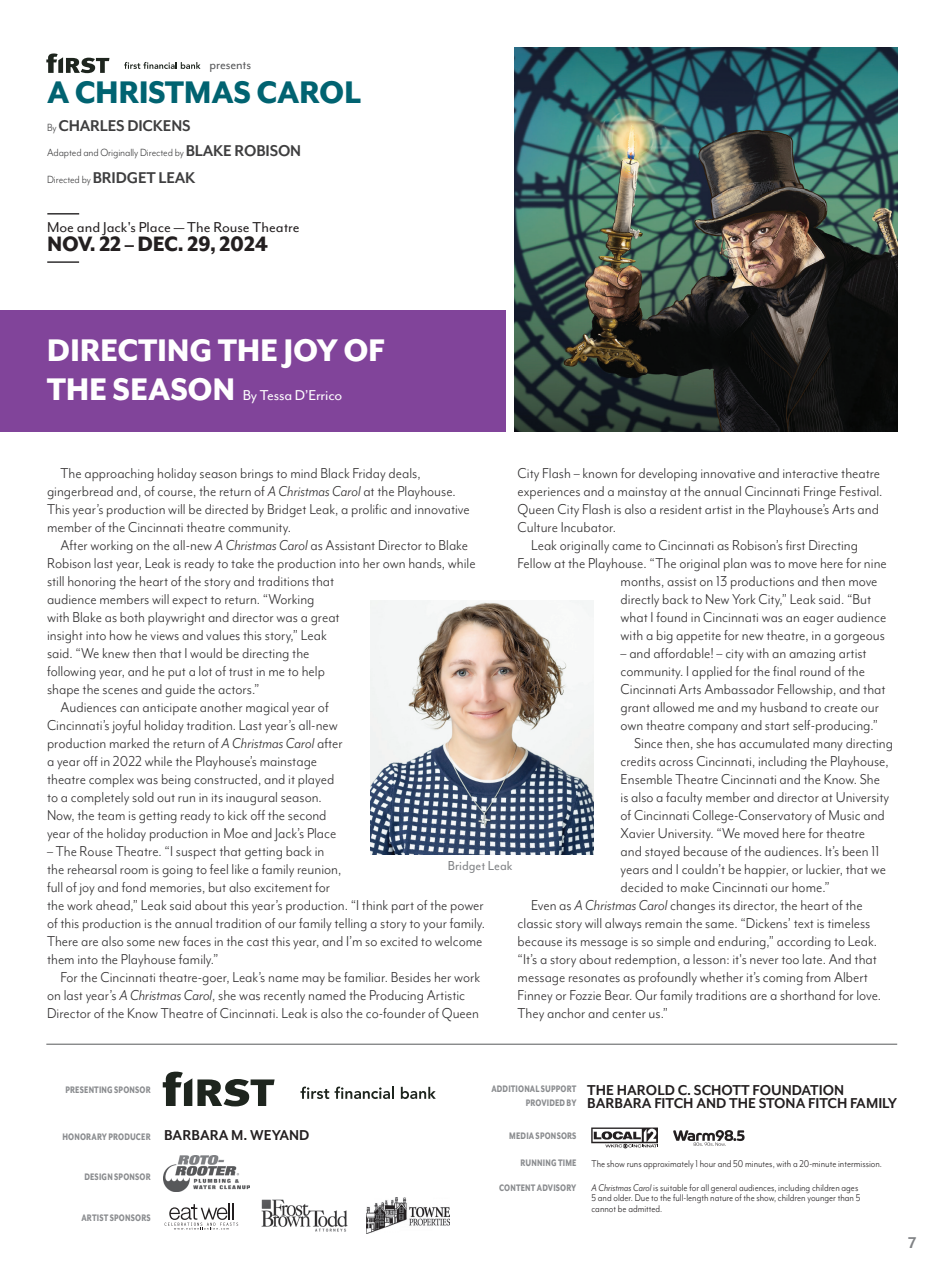
<style>
.page{position:relative;width:945px;height:1269px;background:#fff}
.page>*{position:absolute;margin:0;border:0;box-sizing:border-box;transform-origin:0 0}
.t1{font:800 36px "Mr Eaves Mod OT";letter-spacing:-.01em;color:#fff;scale:.95 1}
.t2{font:800 36px "Mr Eaves Mod OT";letter-spacing:-.01em;color:#016371;scale:.95 1}
.t3{font:800 24px "Mr Eaves Mod OT";letter-spacing:-.01em;color:#231f20;scale:.95 1}
.t4{font:700 18px "Mr Eaves Mod OT";letter-spacing:-.01em;color:#3e3e3f;scale:.95 1}
.t5{font:700 18px "Mr Eaves Mod OT";color:#808285}
.t6{font:16.5px/18px "Mr Eaves Mod OT";color:#312f30;scale:.95 1}
.t7{font:700 16.5px/13.5px "Mr Eaves Mod OT";color:#231f20;scale:.95 1}
.t8{font:16.5px "Mr Eaves Mod OT";color:#231f20}
.t9{font:16.5px "Mr Eaves Mod OT";letter-spacing:-.01em;color:#fff}
.t10{font:15px "Mr Eaves Mod OT";color:#808285;scale:.95 1}
.t11{font:15px "Mr Eaves Mod OT";letter-spacing:-.01em;color:#57585a;scale:.95 1}
.t12{font:12px "Mr Eaves Mod OT";letter-spacing:-.01em;color:#3e3e3f;scale:.95 1}
.t13{font:11.25px/10.5px "Mr Eaves Mod OT";color:#231f20;scale:.9 1}
.t14{font:800 10.8px/13.5px "Mr Eaves Mod OT";letter-spacing:.02em;color:#8a8c8f;text-align:right;scale:.75 1}
.s1{font-weight:400;font-size:12px}
.s2{font-weight:700;font-size:18px}
.s3{font-weight:800;font-size:36px}
.s4{font-style:italic}
.s5{font-weight:700;font-size:16.5px;color:#231f20}
</style>
<div class="page">
<img style="left:514px;top:47px;width:384px;height:384px">
<div style="left:0;top:310px;width:505px;height:121px;background:#81449a"></div>
<hr style="left:46px;top:1044px;width:851px;height:1px;background:#57585a">
<svg style="left:163px;top:1072px;width:112px;height:34px"></svg>
<svg style="left:300px;top:1087px;width:29px;height:12px"></svg>
<svg style="left:335px;top:1087px;width:59px;height:12px"></svg>
<svg style="left:401px;top:1087px;width:35px;height:12px"></svg>
<svg style="left:673px;top:1130px;width:72px;height:16px"></svg>
<svg style="left:46px;top:53px;width:64px;height:20px"></svg>
<svg style="left:124px;top:62px;width:77px;height:7px"></svg>
<hr style="left:47px;top:213px;width:32px;height:2px;background:#312f30">
<hr style="left:47px;top:261px;width:32px;height:2px;background:#312f30">
<img style="left:370px;top:601px;width:224px;height:253px">
<svg style="left:591px;top:1127px;width:67px;height:21px"></svg>
<img style="left:163px;top:1155px;width:86px;height:36px">
<img style="left:261px;top:1200px;width:87px;height:31px">
<img style="left:366px;top:1198px;width:84px;height:36px">
<svg style="left:165px;top:1203px;width:73px;height:27px"></svg>
<p class="t11" style="left:210px;top:57px;width:45px">presents</p>
<h1 class="t2" style="left:47px;top:72px;width:332px">A CHRISTMAS CAROL</h1>
<p class="t4" style="left:47px;top:116px;width:153px"><span class="s1">By</span> CHARLES DICKENS</p>
<p class="t12" style="left:47px;top:146px;width:269px">Adapted and Originally Directed by <span class="s2">BLAKE ROBISON</span></p>
<p class="t4" style="left:47px;top:167px;width:158px"><span class="s1">Directed by</span> BRIDGET LEAK</p>
<p class="t8" style="left:47px;top:218px;width:254px">Moe and Jack's Place — The Rouse Theatre</p>
<h2 class="t3" style="left:47px;top:230px;width:234px">NOV. 22 – DEC. 29, 2024</h2>
<h1 class="t1" style="left:47px;top:330px;width:357px">DIRECTING THE JOY OF</h1>
<p class="t9" style="left:47px;top:386px;width:297px"><span class="s3">THE SEASON</span> By Tessa D’Errico</p>
<p class="t6" style="left:518px;top:464px;width:386px">City Flash – known for developing innovative and interactive theatre experiences and a mainstay at the annual Cincinnati Fringe Festival.<br>Queen City Flash is also a resident artist in the Playhouse’s Arts and Culture Incubator.</p>
<p class="t6" style="left:531px;top:536px;width:346px">Leak originally came to Cincinnati as Robison’s first Directing</p>
<p class="t6" style="left:518px;top:554px;width:390px">Fellow at the Playhouse. “The original plan was to move here for nine</p>
<p class="t6" style="left:621px;top:572px;width:272px">months, assist on 13 productions and then move</p>
<p class="t6" style="left:621px;top:590px;width:265px">directly back to New York City,” Leak said. “But</p>
<p class="t6" style="left:621px;top:608px;width:281px">what I found in Cincinnati was an eager audience</p>
<p class="t6" style="left:621px;top:626px;width:280px">with a big appetite for new theatre, in a gorgeous</p>
<p class="t6" style="left:621px;top:644px;width:261px">– and affordable! – city with an amazing artist</p>
<p class="t6" style="left:621px;top:662px;width:259px">community. I applied for the final round of the</p>
<p class="t6" style="left:621px;top:680px;width:280px">Cincinnati Arts Ambassador Fellowship, and that</p>
<p class="t6" style="left:621px;top:698px;width:274px">grant allowed me and my husband to create our</p>
<p class="t6" style="left:621px;top:716px;width:273px">own theatre company and start self-producing.”</p>
<p class="t6" style="left:634px;top:734px;width:274px">Since then, she has accumulated many directing</p>
<p class="t6" style="left:621px;top:752px;width:284px">credits across Cincinnati, including the Playhouse,</p>
<p class="t6" style="left:621px;top:770px;width:275px">Ensemble Theatre Cincinnati and the Know. She</p>
<p class="t6" style="left:621px;top:788px;width:284px">is also a faculty member and director at University</p>
<p class="t6" style="left:621px;top:806px;width:280px">of Cincinnati College-Conservatory of Music and</p>
<p class="t6" style="left:621px;top:824px;width:259px">Xavier University. “We moved here for theatre</p>
<p class="t6" style="left:621px;top:842px;width:274px">and stayed because of the audiences. It’s been 11</p>
<p class="t6" style="left:621px;top:860px;width:281px">years and I couldn’t be happier, or luckier, that we</p>
<p class="t6" style="left:621px;top:878px;width:222px">decided to make Cincinnati our home.”</p>
<p class="t6" style="left:531px;top:896px;width:351px">Even as <span class="s4">A Christmas Carol</span> changes its director, the heart of the</p>
<p class="t6" style="left:518px;top:914px;width:373px">classic story will always remain the same. “Dickens’ text is timeless</p>
<p class="t6" style="left:518px;top:932px;width:380px">because its message is so simple and enduring,” according to Leak.</p>
<p class="t6" style="left:518px;top:950px;width:380px">“It’s a story about redemption, a lesson: it's never too late. And that</p>
<p class="t6" style="left:518px;top:968px;width:370px">message resonates as profoundly whether it’s coming from Albert</p>
<p class="t6" style="left:518px;top:986px;width:384px">Finney or Fozzie Bear. Our family traditions are a shorthand for love.</p>
<p class="t6" style="left:518px;top:1004px;width:160px">They anchor and center us.”</p>
<p class="t6" style="left:47px;top:464px;width:447px;text-indent:13px">The approaching holiday season brings to mind Black Friday deals, gingerbread and, of course, the return of <span class="s4">A Christmas Carol</span> at the Playhouse.<br>This year’s production will be directed by Bridget Leak, a prolific and innovative member of the Cincinnati theatre community.</p>
<p class="t6" style="left:61px;top:536px;width:431px">After working on the all-new <span class="s4">A Christmas Carol</span> as Assistant Director to Blake</p>
<p class="t6" style="left:47px;top:554px;width:453px">Robison last year, Leak is ready to take the production into her own hands, while</p>
<p class="t6" style="left:47px;top:572px;width:304px">still honoring the heart of the story and traditions that</p>
<p class="t6" style="left:47px;top:590px;width:283px">audience members will expect to return. “Working</p>
<p class="t6" style="left:47px;top:608px;width:310px">with Blake as both playwright and director was a great</p>
<p class="t6" style="left:47px;top:626px;width:296px">insight into how he views and values this story,” Leak</p>
<p class="t6" style="left:47px;top:644px;width:278px">said. “We knew then that I would be directing the</p>
<p class="t6" style="left:47px;top:662px;width:294px">following year, and he put a lot of trust in me to help</p>
<p class="t6" style="left:47px;top:680px;width:225px">shape the scenes and guide the actors.”</p>
<p class="t6" style="left:61px;top:698px;width:284px">Audiences can anticipate another magical year of</p>
<p class="t6" style="left:47px;top:716px;width:308px">Cincinnati’s joyful holiday tradition. Last year’s all-new</p>
<p class="t6" style="left:47px;top:734px;width:313px">production marked the return of <span class="s4">A Christmas Carol</span> after</p>
<p class="t6" style="left:47px;top:752px;width:286px">a year off in 2022 while the Playhouse’s mainstage</p>
<p class="t6" style="left:47px;top:770px;width:304px">theatre complex was being constructed, and it played</p>
<p class="t6" style="left:47px;top:788px;width:291px">to a completely sold out run in its inaugural season.</p>
<p class="t6" style="left:47px;top:806px;width:296px">Now, the team is getting ready to kick off the second</p>
<p class="t6" style="left:47px;top:824px;width:306px">year of the holiday production in Moe and Jack’s Place</p>
<p class="t6" style="left:47px;top:842px;width:463px">– The Rouse Theatre. “I suspect that getting back in<br>the rehearsal room is going to feel like a family reunion,<br>full of joy and fond memories, but also excitement for<br>the work ahead,” Leak said about this year’s production. “I think part of the power of this production is the annual tradition of our family telling a story to your family.<br>There are also some new faces in the cast this year, and I’m so excited to welcome them into the Playhouse family.”</p>
<p class="t6" style="left:47px;top:968px;width:457px;text-indent:13px">For the Cincinnati theatre-goer, Leak’s name may be familiar. Besides her work on last year’s <span class="s4">A Christmas Carol</span>, she was recently named the Producing Artistic<br>Director of the Know Theatre of Cincinnati. Leak is also the co-founder of Queen</p>
<p class="t10" style="left:448px;top:857px;width:70px">Bridget Leak</p>
<p class="t14" style="left:65px;top:1083px;width:115px">PRESENTING SPONSOR</p>
<p class="t14" style="left:62px;top:1130px;width:331px">HONORARY PRODUCER <span class="s5">BARBARA M. WEYAND</span></p>
<p class="t14" style="left:84px;top:1170px;width:90px">DESIGN SPONSOR</p>
<p class="t14" style="left:81px;top:1211px;width:94px">ARTIST SPONSORS</p>
<p class="t7" style="left:587px;top:1083px;width:328px">THE HAROLD C. SCHOTT FOUNDATION<br>BARBARA FITCH AND THE STONA FITCH FAMILY</p>
<p class="t14" style="left:491px;top:1082px;width:115px">ADDITIONAL SUPPORT<br>PROVIDED BY</p>
<p class="t14" style="left:509px;top:1129px;width:91px">MEDIA SPONSORS</p>
<p class="t14" style="left:521px;top:1156px;width:76px">RUNNING TIME</p>
<p class="t13" style="left:592px;top:1158px;width:324px">The show runs approximately 1 hour and 50 minutes, with a 20-minute intermission.</p>
<p class="t14" style="left:499px;top:1181px;width:105px">CONTENT ADVISORY</p>
<p class="t13" style="left:591px;top:1182px;width:300px"><span class="s4">A Christmas Carol</span> is suitable for all general audiences, including children ages<br>5 and older. Due to the full-length nature of the show, children younger than 5 cannot be admitted.</p>
<p class="t5" style="left:908px;top:1233px;width:10px">7</p>
</div>
